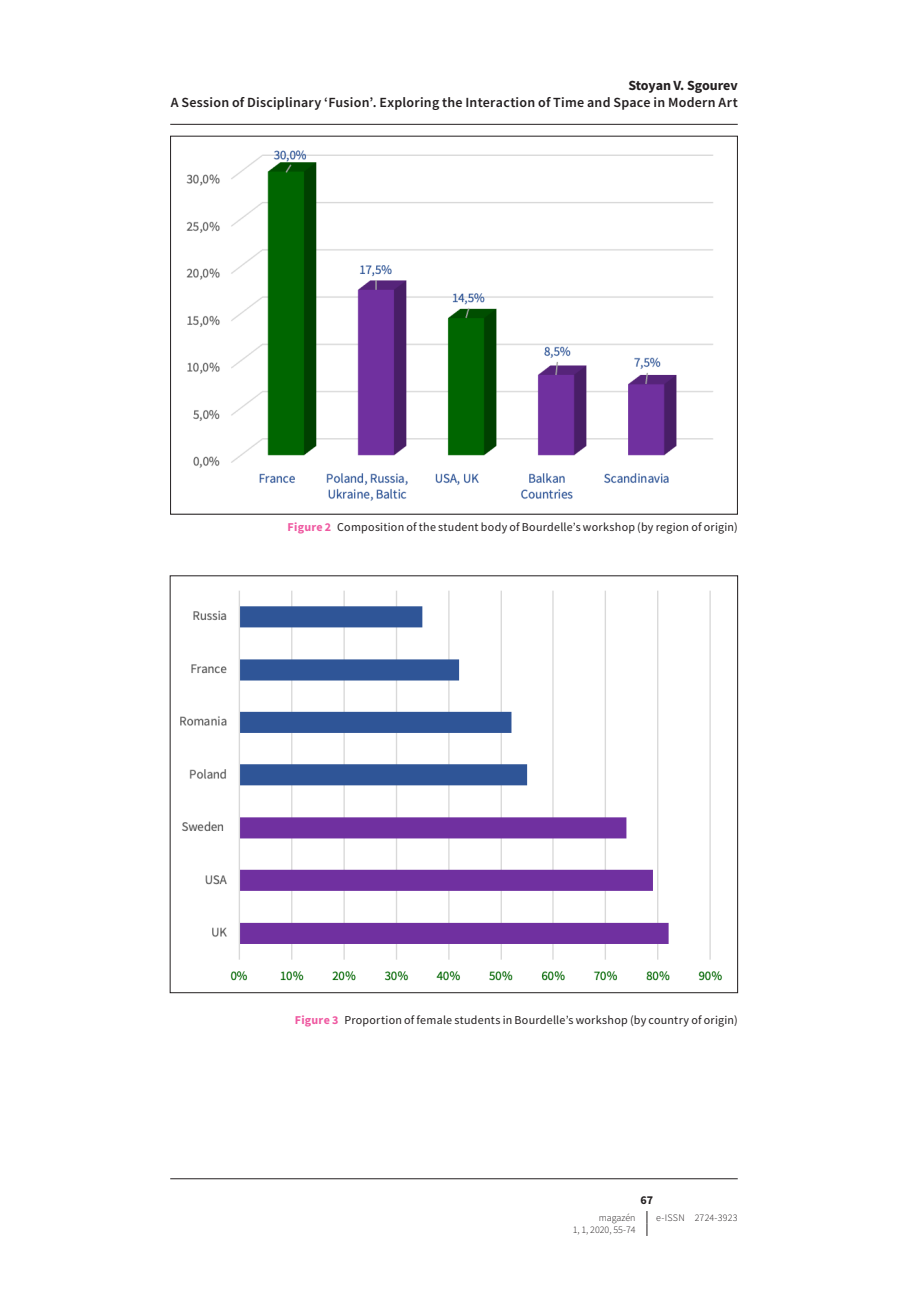
<style>
.page{position:relative;width:908px;height:1304px;background:#fff}
.page>*{position:absolute;margin:0;border:0;box-sizing:border-box;transform-origin:0 0}
.t1{font:600 14px "Source Sans Pro";letter-spacing:.02em;color:#231f20}
.t2{font:700 14px "Source Sans Pro";letter-spacing:-.01em;color:#231f20}
.t3{font:12px "Source Sans Pro";letter-spacing:.02em;color:#231f20}
.t4{font:700 12px "Source Sans Pro";color:#231f20}
.t5{font:300 10px "Source Sans Pro";color:#231f20}
.t6{font:300 10px "Source Sans Pro";letter-spacing:.02em;color:#231f20}
.s1{font-weight:700;color:#ef59a1}
</style>
<div class="page">
<svg style="left:646px;top:1211px;width:1px;height:25px"></svg>
<img style="left:186px;top:150px;width:527px;height:351px">
<img style="left:180px;top:590px;width:542px;height:391px">
<hr style="left:170px;top:124px;width:567px;height:1px;background:#231f20">
<hr style="left:170px;top:1178px;width:567px;height:1px;background:#231f20">
<p class="t2" style="left:628px;top:76px;width:111px">Stoyan V. Sgourev</p>
<p class="t1" style="left:171px;top:94px;width:568px">A Session of Disciplinary ‘Fusion’. Exploring the Interaction of Time and Space in Modern Art</p>
<p class="t3" style="left:287px;top:520px;width:451px"><span class="s1">Figure 2</span> Composition of the student body of Bourdelle’s workshop (by region of origin)</p>
<p class="t3" style="left:294px;top:1012px;width:444px"><span class="s1">Figure 3</span> Proportion of female students in Bourdelle’s workshop (by country of origin)</p>
<p class="t4" style="left:640px;top:1192px;width:14px">67</p>
<p class="t5" style="left:598px;top:1211px;width:38px">magazén</p>
<p class="t6" style="left:656px;top:1211px;width:83px">e-ISSN 2724-3923</p>
<p class="t5" style="left:572px;top:1224px;width:64px">1, 1, 2020, 55-74</p>
</div>
